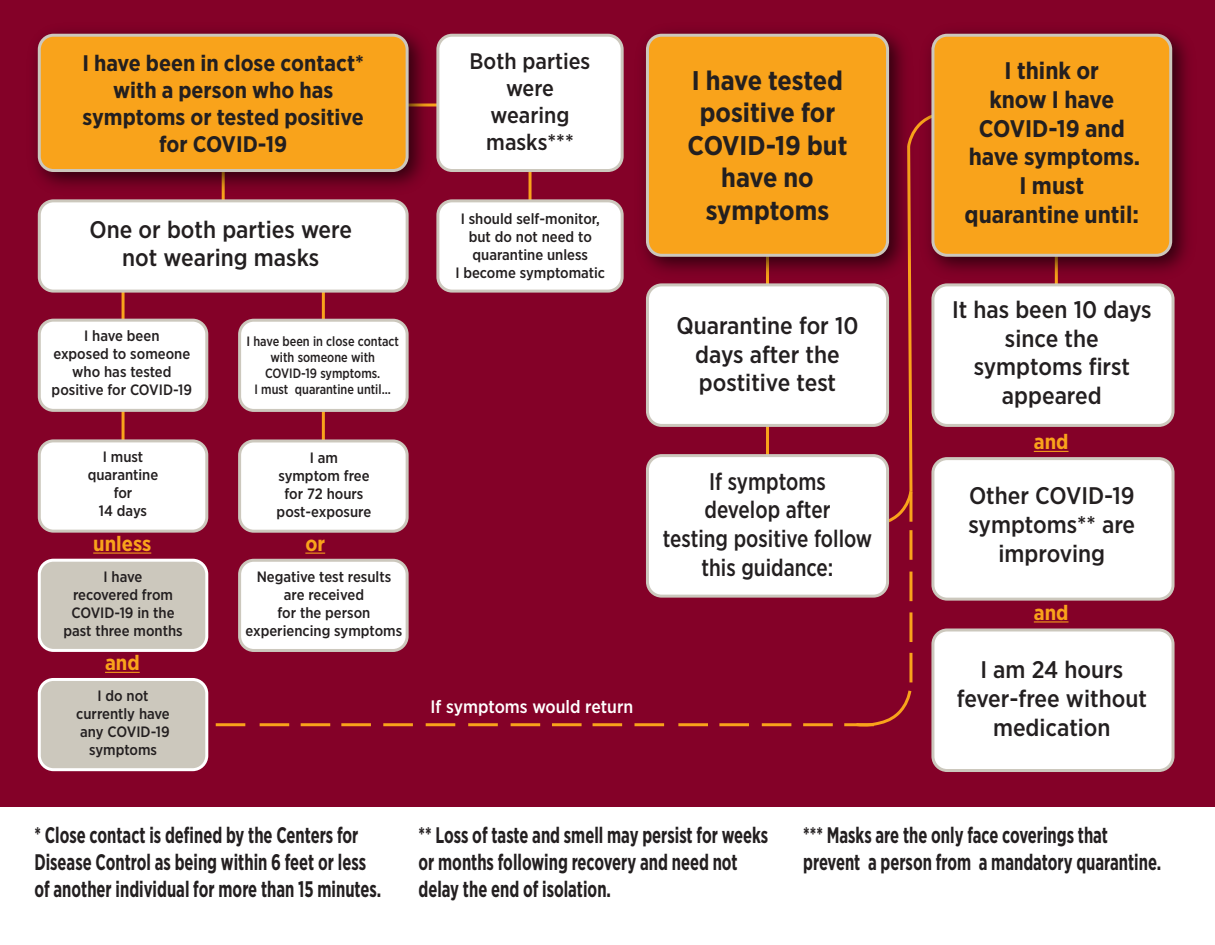
<style>
.page{position:relative;width:1215px;height:945px;background:#fff}
.page>*{position:absolute;margin:0;border:0;box-sizing:border-box;transform-origin:0 0}
.t1{font:700 27px/32.4px "Gotham Narrow";color:#231f20;text-align:center}
.t2{font:500 24px/28.8px "Gotham Narrow";color:#231f20;text-align:center}
.t3{font:700 24px/28.8px "Gotham Narrow";color:#231f20;text-align:center}
.t4{font:500 24px/28.8px "Gotham Narrow";color:#231f20;text-align:center;scale:.9 1}
.t5{font:700 22.5px/27px "Gotham Narrow";color:#231f20;scale:.75 1}
.t6{font:700 22.5px/27px "Gotham Narrow";color:#231f20;text-align:center}
.t7{font:500 22.5px/27px "Gotham Narrow";color:#231f20;text-align:center}
.t8{font:700 21px "Gotham Narrow";color:#f9a31b}
.t9{font:500 18px "Gotham Narrow";color:#fff}
.t10{font:500 15px/18px "Gotham Narrow";color:#231f20;text-align:center}
.t11{font:500 13.5px/16.2px "Gotham Narrow";color:#231f20;text-align:center}
</style>
<div class="page">
<div style="left:0;top:0;width:1215px;height:806px;background:#840128"></div>
<hr style="left:122px;top:291px;width:3px;height:30px;background:#f9a31b">
<hr style="left:322px;top:291px;width:3px;height:30px;background:#f9a31b">
<hr style="left:529px;top:171px;width:3px;height:30px;background:#f9a31b">
<hr style="left:122px;top:410px;width:3px;height:31px;background:#f9a31b">
<hr style="left:322px;top:410px;width:3px;height:31px;background:#f9a31b">
<hr style="left:593px;top:723px;width:29px;height:3px;background:#f9a31b">
<hr style="left:909px;top:572px;width:3px;height:29px;background:#f9a31b">
<hr style="left:909px;top:612px;width:3px;height:30px;background:#f9a31b">
<hr style="left:909px;top:653px;width:3px;height:29px;background:#f9a31b">
<hr style="left:909px;top:530px;width:3px;height:30px;background:#f9a31b">
<hr style="left:766px;top:425px;width:3px;height:31px;background:#f9a31b">
<svg style="left:853px;top:690px;width:59px;height:37px"></svg>
<svg style="left:882px;top:285px;width:57px;height:244px"></svg>
<div style="left:647px;top:456px;width:241px;height:140px;background:#fff;border-radius:14px"></div>
<div style="left:646px;top:454px;width:243px;height:144px;border:3px solid #ccc8bd;border-radius:14px"></div>
<div style="left:933px;top:459px;width:240px;height:140px;background:#fff;border-radius:14px"></div>
<div style="left:931px;top:457px;width:244px;height:144px;border:3px solid #ccc8bd;border-radius:14px"></div>
<div style="left:933px;top:285px;width:240px;height:140px;background:#fff;border-radius:14px"></div>
<div style="left:931px;top:283px;width:244px;height:144px;border:3px solid #ccc8bd;border-radius:14px"></div>
<img style="left:918px;top:31px;width:270px;height:254px">
<svg style="left:930px;top:32px;width:244px;height:226px;background:#f29f22"></svg>
<div style="left:933px;top:630px;width:240px;height:141px;background:#fff;border-radius:14px"></div>
<div style="left:931px;top:628px;width:244px;height:144px;border:3px solid #ccc8bd;border-radius:14px"></div>
<div style="left:647px;top:285px;width:241px;height:140px;background:#fff;border-radius:14px"></div>
<div style="left:646px;top:283px;width:243px;height:144px;border:3px solid #ccc8bd;border-radius:14px"></div>
<img style="left:643px;top:31px;width:275px;height:254px">
<div style="left:647px;top:35px;width:241px;height:220px;background:#f9a31b;border-radius:14px"></div>
<div style="left:646px;top:34px;width:243px;height:223px;border:3px solid #ccc8bd;border-radius:14px"></div>
<img style="left:35px;top:31px;width:401px;height:168px">
<div style="left:39px;top:35px;width:368px;height:136px;background:#f9a31b;border-radius:14px"></div>
<div style="left:38px;top:34px;width:371px;height:138px;border:3px solid #ccc8bd;border-radius:14px"></div>
<div style="left:438px;top:35px;width:184px;height:136px;background:#fff;border-radius:14px"></div>
<div style="left:436px;top:34px;width:188px;height:138px;border:3px solid #ccc8bd;border-radius:14px"></div>
<div style="left:438px;top:201px;width:184px;height:90px;background:#fff;border-radius:14px"></div>
<div style="left:436px;top:199px;width:188px;height:94px;border:3px solid #ccc8bd;border-radius:14px"></div>
<div style="left:39px;top:201px;width:368px;height:90px;background:#fff;border-radius:14px"></div>
<div style="left:38px;top:199px;width:371px;height:94px;border:3px solid #ccc8bd;border-radius:14px"></div>
<div style="left:39px;top:320px;width:168px;height:90px;background:#fff;border-radius:14px"></div>
<div style="left:38px;top:319px;width:170px;height:93px;border:3px solid #ccc8bd;border-radius:14px"></div>
<div style="left:39px;top:441px;width:168px;height:90px;background:#fff;border-radius:14px"></div>
<div style="left:38px;top:439px;width:170px;height:94px;border:3px solid #ccc8bd;border-radius:14px"></div>
<div style="left:39px;top:560px;width:168px;height:90px;background:#ccc8bd;border-radius:14px"></div>
<div style="left:38px;top:559px;width:170px;height:93px;border:3px solid #fff;border-radius:14px"></div>
<div style="left:39px;top:679px;width:168px;height:91px;background:#ccc8bd;border-radius:14px"></div>
<div style="left:38px;top:678px;width:170px;height:93px;border:3px solid #fff;border-radius:14px"></div>
<div style="left:240px;top:320px;width:167px;height:90px;background:#fff;border-radius:14px"></div>
<div style="left:238px;top:319px;width:171px;height:93px;border:3px solid #ccc8bd;border-radius:14px"></div>
<div style="left:240px;top:441px;width:167px;height:90px;background:#fff;border-radius:14px"></div>
<div style="left:238px;top:439px;width:171px;height:94px;border:3px solid #ccc8bd;border-radius:14px"></div>
<div style="left:240px;top:560px;width:167px;height:90px;background:#fff;border-radius:14px"></div>
<div style="left:238px;top:559px;width:171px;height:93px;border:3px solid #ccc8bd;border-radius:14px"></div>
<hr style="left:1034px;top:451px;width:35px;height:1px;background:#f9a31b">
<hr style="left:105px;top:672px;width:35px;height:1px;background:#f9a31b">
<svg style="left:305px;top:553px;width:20px;height:1px"></svg>
<hr style="left:93px;top:553px;width:58px;height:1px;background:#f9a31b">
<hr style="left:1034px;top:621px;width:35px;height:1px;background:#f9a31b">
<hr style="left:762px;top:723px;width:29px;height:3px;background:#f9a31b">
<hr style="left:719px;top:723px;width:30px;height:3px;background:#f9a31b">
<hr style="left:678px;top:723px;width:30px;height:3px;background:#f9a31b">
<hr style="left:634px;top:723px;width:30px;height:3px;background:#f9a31b">
<hr style="left:803px;top:723px;width:30px;height:3px;background:#f9a31b">
<hr style="left:844px;top:723px;width:30px;height:3px;background:#f9a31b">
<hr style="left:341px;top:723px;width:30px;height:3px;background:#f9a31b">
<hr style="left:511px;top:723px;width:29px;height:3px;background:#f9a31b">
<hr style="left:468px;top:723px;width:30px;height:3px;background:#f9a31b">
<hr style="left:426px;top:723px;width:29px;height:3px;background:#f9a31b">
<hr style="left:383px;top:723px;width:30px;height:3px;background:#f9a31b">
<hr style="left:301px;top:723px;width:29px;height:3px;background:#f9a31b">
<hr style="left:260px;top:723px;width:29px;height:3px;background:#f9a31b">
<hr style="left:216px;top:723px;width:29px;height:3px;background:#f9a31b">
<hr style="left:552px;top:723px;width:30px;height:3px;background:#f9a31b">
<h3 class="t6" style="left:82px;top:49px;width:283px">I have been in close contact* with a person who has symptoms or tested positive for COVID-19</h3>
<h3 class="t7" style="left:470px;top:47px;width:122px">Both parties were wearing masks***</h3>
<h2 class="t2" style="left:89px;top:214px;width:264px">One or both parties were not wearing masks</h2>
<p class="t10" style="left:52px;top:327px;width:142px">I have been<br>exposed to someone who has tested positive for COVID-19</p>
<p class="t10" style="left:88px;top:448px;width:72px">I must quarantine for<br>14 days</p>
<p class="t11" style="left:246px;top:332px;width:154px">I have been in close contact with someone with<br>COVID-19 symptoms.<br>I must quarantine until...</p>
<p class="t10" style="left:277px;top:449px;width:96px">I am<br>symptom free for 72 hours post-exposure</p>
<h3 class="t8" style="left:93px;top:530px;width:60px">unless</h3>
<h3 class="t8" style="left:305px;top:530px;width:21px">or</h3>
<p class="t10" style="left:63px;top:567px;width:121px">I have<br>recovered from<br>COVID-19 in the past three months</p>
<h3 class="t8" style="left:105px;top:649px;width:36px">and</h3>
<p class="t10" style="left:76px;top:686px;width:95px">I do not currently have any COVID-19 symptoms</p>
<p class="t10" style="left:246px;top:568px;width:158px">Negative test results are received<br>for the person experiencing symptoms</p>
<p class="t10" style="left:455px;top:209px;width:151px">I should self-monitor, but do not need to quarantine unless<br>I become symptomatic</p>
<p class="t9" style="left:431px;top:695px;width:204px">If symptoms would return</p>
<h1 class="t1" style="left:688px;top:64px;width:161px">I have tested positive for<br>COVID-19 but have no symptoms</h1>
<h2 class="t3" style="left:965px;top:56px;width:177px">I think or<br>know I have<br>COVID-19 and have symptoms.<br>I must quarantine until:</h2>
<h2 class="t2" style="left:676px;top:311px;width:184px">Quarantine for 10 days after the postitive test</h2>
<h2 class="t4" style="left:663px;top:467px;width:234px">If symptoms<br>develop after<br>testing positive follow this guidance:</h2>
<h2 class="t2" style="left:952px;top:295px;width:201px">It has been 10 days since the symptoms first appeared</h2>
<h3 class="t8" style="left:1034px;top:428px;width:36px">and</h3>
<h2 class="t2" style="left:968px;top:481px;width:168px">Other COVID-19 symptoms** are improving</h2>
<h3 class="t8" style="left:1034px;top:599px;width:36px">and</h3>
<h2 class="t2" style="left:957px;top:655px;width:192px">I am 24 hours fever-free without medication</h2>
<h3 class="t5" style="left:34px;top:821px;width:464px">* Close contact is defined by the Centers for<br>Disease Control as being within 6 feet or less of another individual for more than 15 minutes.</h3>
<h3 class="t5" style="left:418px;top:821px;width:468px">** Loss of taste and smell may persist for weeks or months following recovery and need not delay the end of isolation.</h3>
<h3 class="t5" style="left:803px;top:821px;width:479px">*** Masks are the only face coverings that prevent a person from a mandatory quarantine.</h3>
</div>
